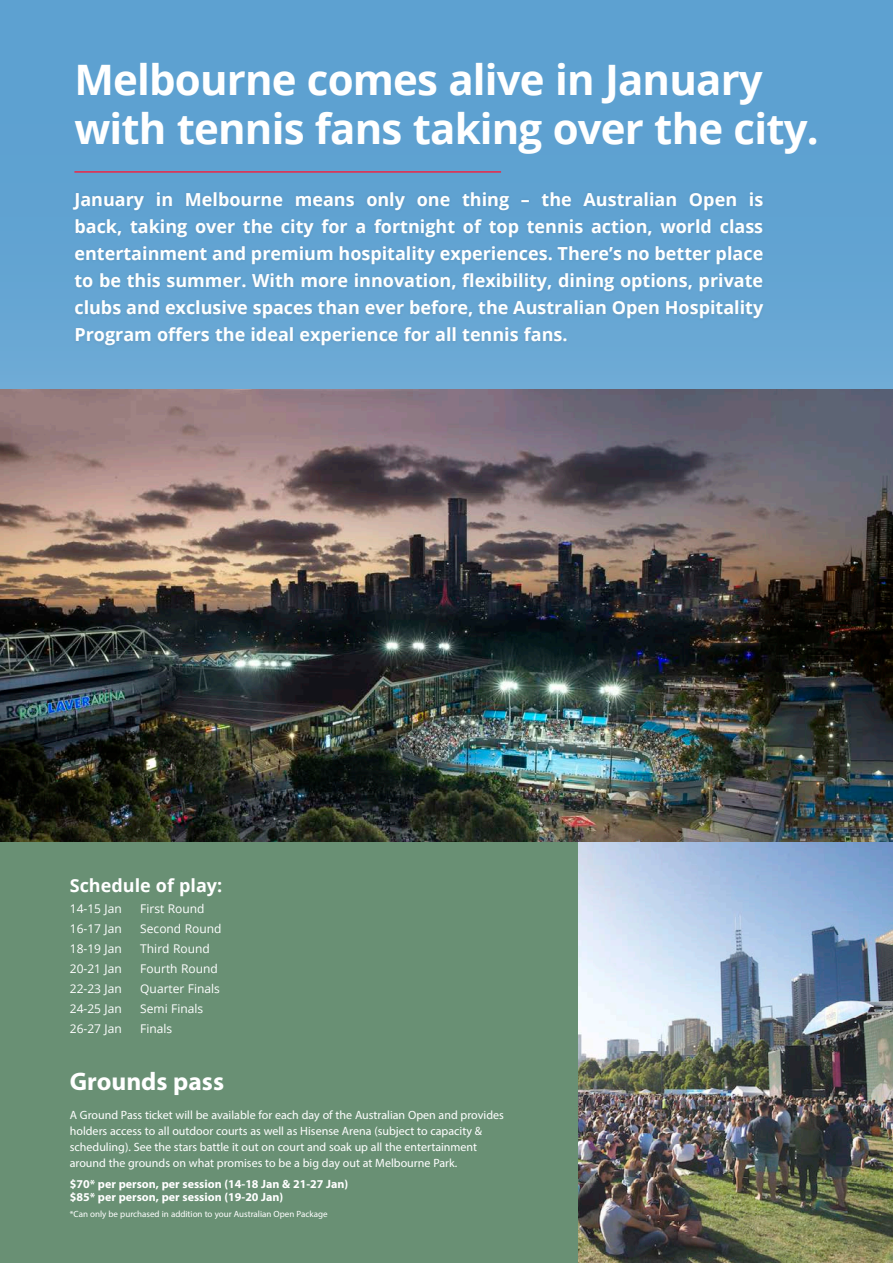
<style>
.page{position:relative;width:893px;height:1263px;background:#fff}
.page>*{position:absolute;margin:0;border:0;box-sizing:border-box;transform-origin:0 0}
.t1{font:700 42px/49.5px "Open Sans";letter-spacing:-.02em;color:#fff}
.t2{font:700 25.5px "Myriad Pro";color:#fff}
.t3{font:700 18px/27px "Open Sans";color:#fff;text-align:justify}
.t4{font:12px/16px "Myriad Pro";color:#fff}
.t5{font:12px "Open Sans";color:#fff}
.t6{font:700 12px/13.5px "Myriad Pro";color:#fff}
.t7{font:9px "Myriad Pro";color:#fff}
</style>
<div class="page">
<div style="left:0;top:0;width:893px;height:604px;background:#5da1d1"></div>
<img style="left:0;top:389px;width:893px;height:453px">
<img style="left:577px;top:842px;width:316px;height:421px">
<div style="left:70px;top:189px;width:696px;height:160px;background:#61a2d1"></div>
<div style="left:0;top:842px;width:577px;height:421px;background:#699074"></div>
<hr style="left:74px;top:171px;width:427px;height:2px;background:#ed2646">
<h1 class="t1" style="left:74px;top:54px;width:746px">Melbourne comes alive in January with tennis fans taking over the city.</h1>
<p class="t3" style="left:74px;top:186px;width:690px">January in Melbourne means only one thing – the Australian Open is back, taking over the city for a fortnight of top tennis action, world class entertainment and premium hospitality experiences. There’s no better place to be this summer. With more innovation, flexibility, dining options, private clubs and exclusive spaces than ever before, the Australian Open Hospitality Program offers the ideal experience for all tennis fans.</p>
<p class="t3" style="left:70px;top:872px;width:154px">Schedule of play:</p>
<p class="t5" style="left:70px;top:900px;width:53px">14-15 Jan</p>
<p class="t5" style="left:140px;top:900px;width:66px">First Round</p>
<p class="t5" style="left:70px;top:920px;width:53px">16-17 Jan</p>
<p class="t5" style="left:140px;top:920px;width:83px">Second Round</p>
<p class="t5" style="left:70px;top:940px;width:53px">18-19 Jan</p>
<p class="t5" style="left:140px;top:940px;width:71px">Third Round</p>
<p class="t5" style="left:70px;top:960px;width:53px">20-21 Jan</p>
<p class="t5" style="left:140px;top:960px;width:79px">Fourth Round</p>
<p class="t5" style="left:70px;top:980px;width:53px">22-23 Jan</p>
<p class="t5" style="left:140px;top:980px;width:81px">Quarter Finals</p>
<p class="t5" style="left:70px;top:1001px;width:53px">24-25 Jan</p>
<p class="t5" style="left:140px;top:1001px;width:64px">Semi Finals</p>
<p class="t5" style="left:70px;top:1021px;width:53px">26-27 Jan</p>
<p class="t5" style="left:140px;top:1021px;width:34px">Finals</p>
<h2 class="t2" style="left:70px;top:1065px;width:156px">Grounds pass</h2>
<p class="t4" style="left:70px;top:1106px;width:436px">A Ground Pass ticket will be available for each day of the Australian Open and provides holders access to all outdoor courts as well as Hisense Arena (subject to capacity &amp; scheduling). See the stars battle it out on court and soak up all the entertainment around the grounds on what promises to be a big day out at Melbourne Park.</p>
<p class="t6" style="left:70px;top:1176px;width:280px">$70* per person, per session (14-18 Jan &amp; 21-27 Jan) $85* per person, per session (19-20 Jan)</p>
<p class="t7" style="left:70px;top:1208px;width:259px">*Can only be purchased in addition to your Australian Open Package</p>
</div>
